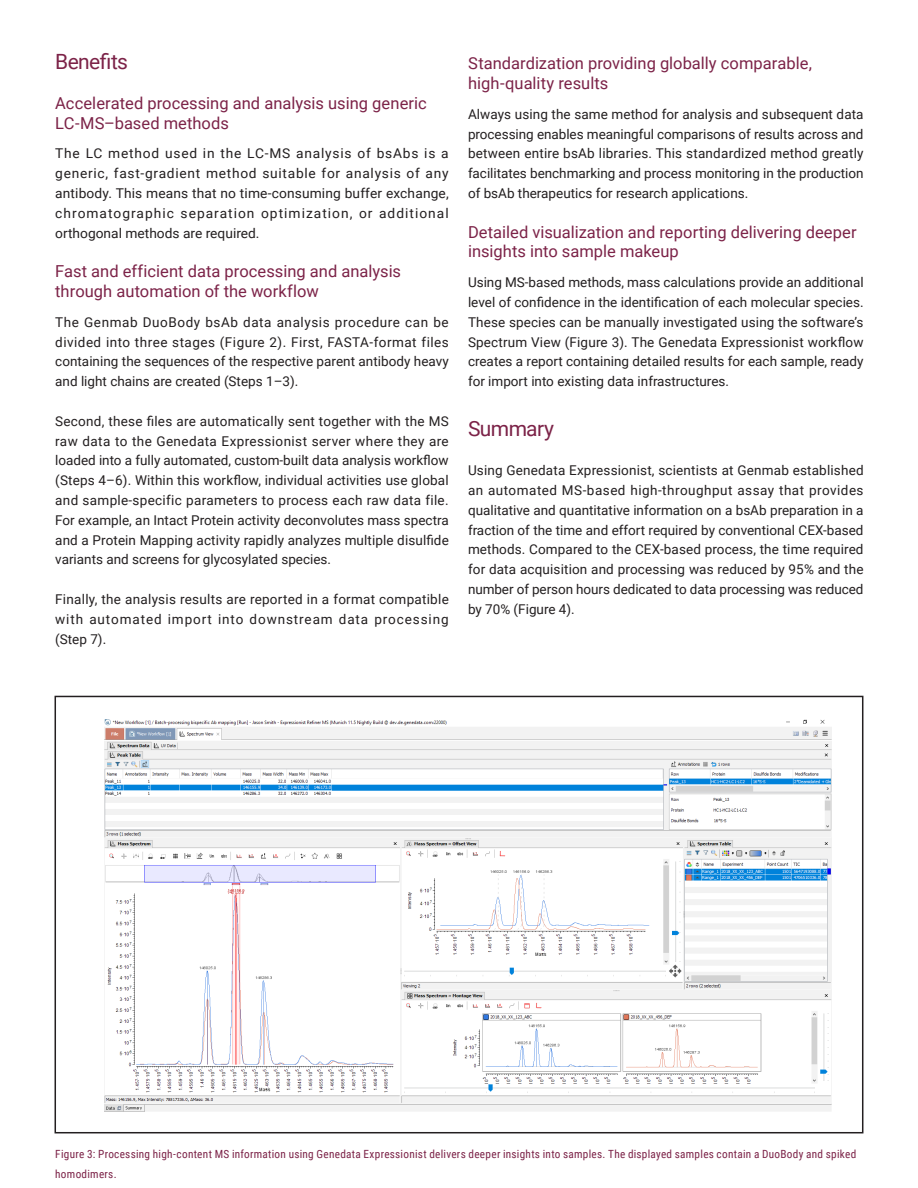
<style>
.page{position:relative;width:918px;height:1188px;background:#fff}
.page>*{position:absolute;margin:0;border:0;box-sizing:border-box;transform-origin:0 0}
.Headline_H1{font:21px "Roboto";letter-spacing:-.03em;color:#7c2348}
.Headline_H2{font:16.5px/19.8px "Roboto";color:#7c2348}
.Running_text{font:13.5px/19.8px "Roboto";color:#231f20;text-align:justify}
.Side_Note_Headline{font:11.25px/19.8px "Roboto Condensed";letter-spacing:.025em;color:#7c2348}
</style>
<div class="page">
<img style="left:105px;top:719px;width:726px;height:392px">
<div style="left:55px;top:696px;width:808px;height:437px;border:2px solid #231f20"></div>
<p class="Headline_H1" style="left:55px;top:47px;width:74px">Benefits</p>
<p class="Headline_H2" style="left:55px;top:93px;width:373px">Accelerated processing and analysis using generic<br>LC-MS–based methods</p>
<p class="Running_text" style="left:55px;top:143px;width:395px">The LC method used in the LC-MS analysis of bsAbs is a generic, fast-gradient method suitable for analysis of any antibody. This means that no time-consuming buffer exchange, chromatographic separation optimization, or additional orthogonal methods are required.</p>
<p class="Headline_H2" style="left:55px;top:261px;width:347px">Fast and efficient data processing and analysis through automation of the workflow</p>
<p class="Running_text" style="left:55px;top:312px;width:395px">The Genmab DuoBody bsAb data analysis procedure can be divided into three stages (Figure 2). First, FASTA-format files containing the sequences of the respective parent antibody heavy and light chains are created (Steps 1–3).</p>
<p class="Running_text" style="left:55px;top:411px;width:395px">Second, these files are automatically sent together with the MS raw data to the Genedata Expressionist server where they are loaded into a fully automated, custom-built data analysis workflow (Steps 4–6). Within this workflow, individual activities use global and sample-specific parameters to process each raw data file.<br>For example, an Intact Protein activity deconvolutes mass spectra and a Protein Mapping activity rapidly analyzes multiple disulfide variants and screens for glycosylated species.</p>
<p class="Running_text" style="left:55px;top:589px;width:395px">Finally, the analysis results are reported in a format compatible with automated import into downstream data processing (Step 7).</p>
<p class="Headline_H2" style="left:468px;top:53px;width:345px">Standardization providing globally comparable, high-quality results</p>
<p class="Running_text" style="left:468px;top:104px;width:397px">Always using the same method for analysis and subsequent data processing enables meaningful comparisons of results across and between entire bsAb libraries. This standardized method greatly facilitates benchmarking and process monitoring in the production of bsAb therapeutics for research applications.</p>
<p class="Headline_H2" style="left:468px;top:221px;width:390px">Detailed visualization and reporting delivering deeper insights into sample makeup</p>
<p class="Running_text" style="left:468px;top:272px;width:397px">Using MS-based methods, mass calculations provide an additional level of confidence in the identification of each molecular species.<br>These species can be manually investigated using the software’s Spectrum View (Figure 3). The Genedata Expressionist workflow creates a report containing detailed results for each sample, ready for import into existing data infrastructures.</p>
<p class="Headline_H1" style="left:468px;top:413px;width:88px">Summary</p>
<p class="Running_text" style="left:468px;top:460px;width:397px">Using Genedata Expressionist, scientists at Genmab established an automated MS-based high-throughput assay that provides qualitative and quantitative information on a bsAb preparation in a fraction of the time and effort required by conventional CEX-based methods. Compared to the CEX-based process, the time required for data acquisition and processing was reduced by 95% and the number of person hours dedicated to data processing was reduced by 70% (Figure 4).</p>
<p class="Side_Note_Headline" style="left:55px;top:1144px;width:803px">Figure 3: Processing high-content MS information using Genedata Expressionist delivers deeper insights into samples. The displayed samples contain a DuoBody and spiked homodimers.</p>
</div>
